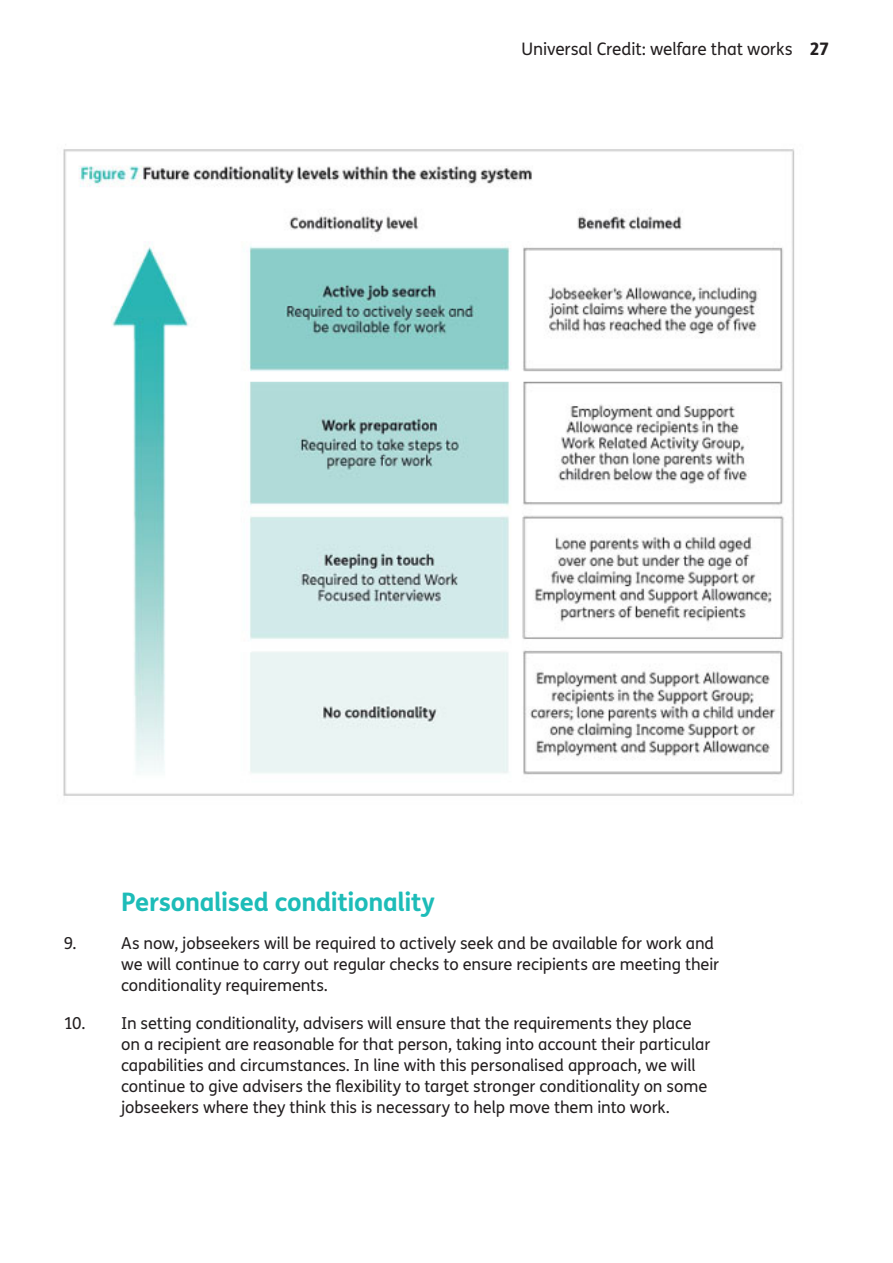
<style>
.page{position:relative;width:893px;height:1263px;background:#fff}
.page>*{position:absolute;margin:0;border:0;box-sizing:border-box;transform-origin:0 0}
.Heading_1{font:700 25.5px "FS Me";letter-spacing:-.015em;color:#1dbcb8}
.t1{font:17.25px "FS Me";letter-spacing:-.01em;color:#231f20}
.Body_text_-_Numbered{font:16.5px/21px "FS Me";letter-spacing:-.005em;color:#231f20}
.s1{font-weight:800}
</style>
<div class="page">
<img style="left:63px;top:148px;width:732px;height:648px">
<p class="t1" style="left:522px;top:39px;width:309px">Universal Credit: welfare that works <span class="s1">27</span></p>
<h3 class="Heading_1" style="left:121px;top:886px;width:315px">Personalised conditionality</h3>
<p class="Body_text_-_Numbered" style="left:64px;top:933px;width:14px">9.</p>
<p class="Body_text_-_Numbered" style="left:121px;top:933px;width:599px">As now, jobseekers will be required to actively seek and be available for work and we will continue to carry out regular checks to ensure recipients are meeting their conditionality requirements.</p>
<p class="Body_text_-_Numbered" style="left:121px;top:1013px;width:591px;text-indent:-57px">10. In setting conditionality, advisers will ensure that the requirements they place on a recipient are reasonable for that person, taking into account their particular capabilities and circumstances. In line with this personalised approach, we will continue to give advisers the flexibility to target stronger conditionality on some jobseekers where they think this is necessary to help move them into work.</p>
</div>
